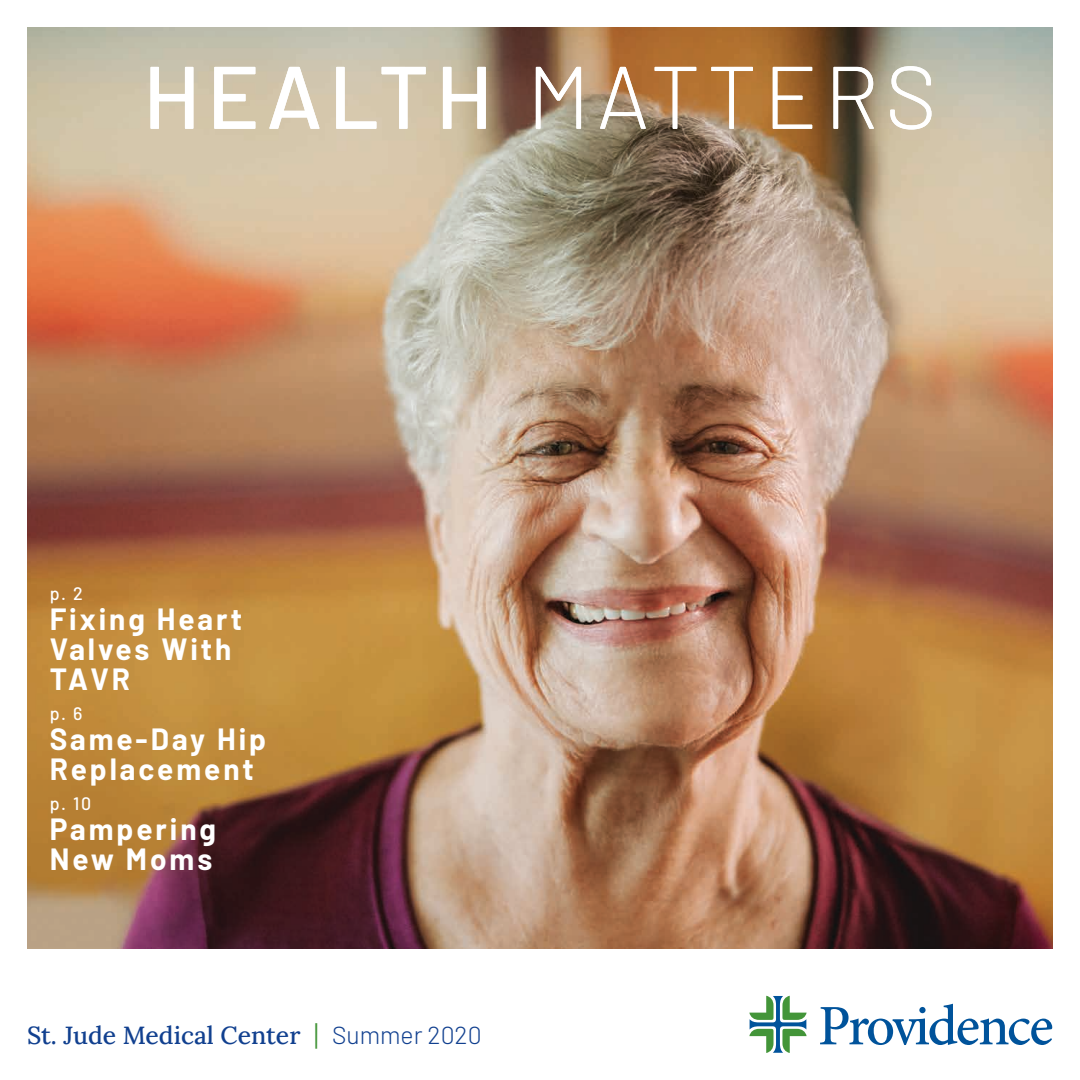
<style>
.page{position:relative;width:1080px;height:1080px;background:#fff}
.page>*{position:absolute;margin:0;border:0;box-sizing:border-box;transform-origin:0 0}
.t1{font:300 88.5px "Barlow";letter-spacing:.075em;color:#fff}
.t2{font:700 30px/30px "Barlow";letter-spacing:.1em;color:#fff}
.t3{font:500 24.75px "Lora";color:#11408f}
.t4{font:500 18px "Barlow";color:#fff}
.s1{font-weight:500}
.s2{font-weight:400;color:#439539}
.s3{font-family:"Barlow";font-weight:300}
</style>
<div class="page">
<img style="left:27px;top:27px;width:1026px;height:921px">
<svg style="left:820px;top:1004px;width:232px;height:41px"></svg>
<svg style="left:749px;top:996px;width:58px;height:57px"></svg>
<p class="t1" style="left:143px;top:33px;width:795px"><span class="s1">HEALTH</span> MATTERS</p>
<p class="t4" style="left:50px;top:580px;width:35px">p. 2</p>
<p class="t2" style="left:50px;top:601px;width:194px">Fixing Heart<br>Valves With<br>TAVR</p>
<p class="t4" style="left:50px;top:700px;width:34px">p. 6</p>
<p class="t2" style="left:50px;top:721px;width:218px">Same-Day Hip<br>Replacement</p>
<p class="t4" style="left:50px;top:790px;width:43px">p. 10</p>
<p class="t2" style="left:50px;top:811px;width:168px">Pampering<br>New Moms</p>
<p class="t3" style="left:27px;top:1016px;width:456px">St. Jude Medical Center <span class="s2">|</span> <span class="s3">Summer 2020</span></p>
</div>
